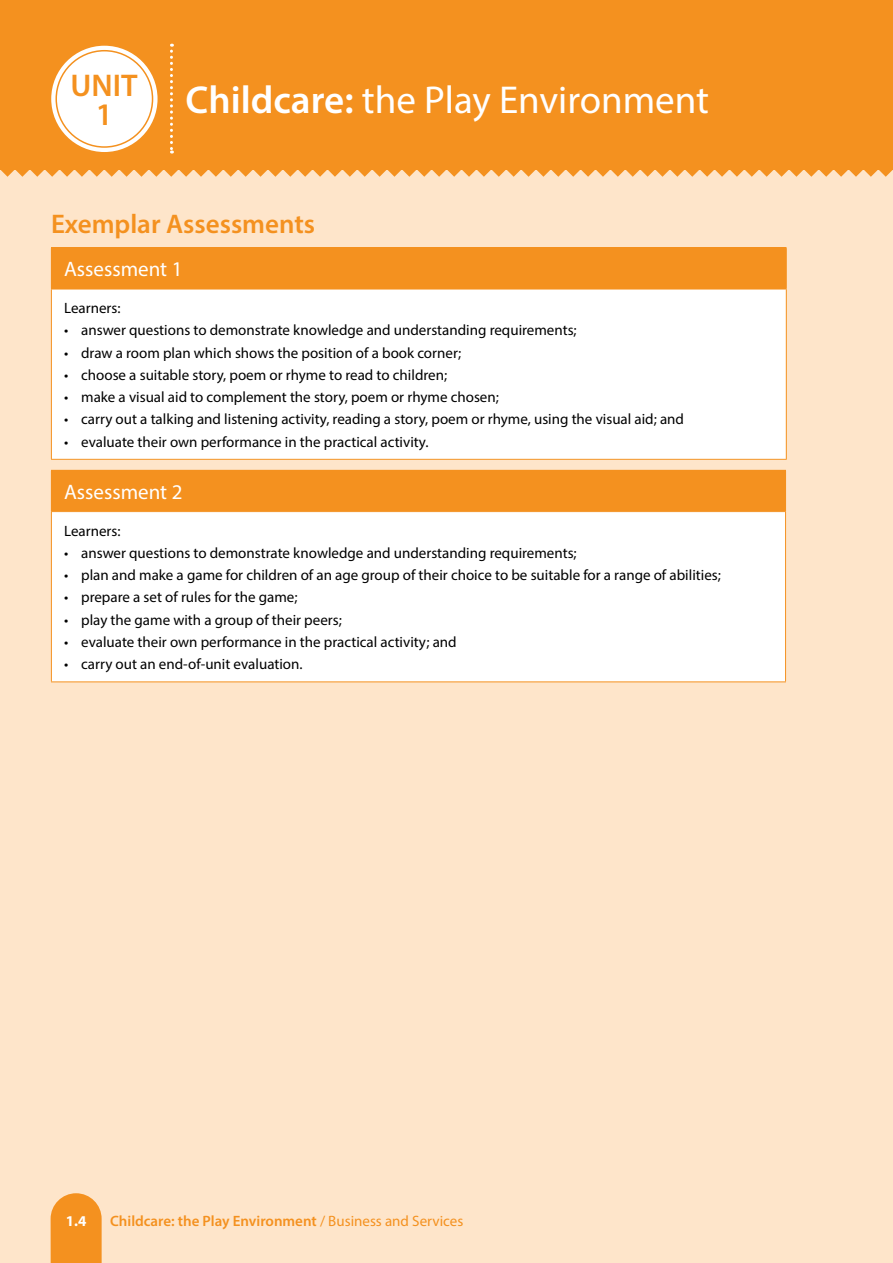
<style>
.page{position:relative;width:893px;height:1263px;background:#fee5ca}
.page>*{position:absolute;margin:0;border:0;box-sizing:border-box;transform-origin:0 0}
.t1{font:39px "Myriad Pro";color:#fff}
.t2{font:600 31.5px/28.5px "Myriad Pro";color:#f4911f;text-align:center}
.t3{font:600 27px "Myriad Pro";color:#f4911f}
.t4{font:21px "Myriad Pro";color:#fff}
.t5{font:15px "Myriad Pro";color:#000}
.t6{font:600 15px "Myriad Pro";color:#f4911f}
.t7{font:700 15px "Myriad Pro";color:#fff}
.s1{font-weight:600}
.s2{font-weight:400}
</style>
<div class="page">
<div style="left:0;top:0;width:893px;height:169px;background:#f4911f"></div>
<div style="left:51px;top:46px;width:107px;height:106px;background:#fff;border-radius:50%"></div>
<svg style="left:170px;top:44px;width:3px;height:110px"></svg>
<svg style="left:0;top:169px;width:893px;height:8px"></svg>
<div style="left:55px;top:50px;width:98px;height:98px;border:2px solid #f4911f;border-radius:50%"></div>
<svg style="left:51px;top:1193px;width:51px;height:70px;background:#f4982d"></svg>
<div style="left:51px;top:248px;width:735px;height:41px;background:#f4911f"></div>
<div style="left:51px;top:289px;width:735px;height:170px;background:#fff"></div>
<hr style="left:51px;top:247px;width:736px;height:1px;background:#f4911f">
<hr style="left:786px;top:248px;width:1px;height:41px;background:#f4911f">
<hr style="left:51px;top:289px;width:736px;height:1px;background:#f4911f">
<hr style="left:51px;top:289px;width:1px;height:170px;background:#f4911f">
<hr style="left:786px;top:289px;width:1px;height:170px;background:#f4911f">
<hr style="left:51px;top:459px;width:736px;height:1px;background:#f4911f">
<div style="left:51px;top:470px;width:734px;height:42px;background:#f4911f"></div>
<div style="left:51px;top:512px;width:734px;height:170px;background:#fff"></div>
<hr style="left:51px;top:470px;width:735px;height:1px;background:#f4911f">
<hr style="left:785px;top:471px;width:1px;height:40px;background:#f4911f">
<hr style="left:51px;top:511px;width:735px;height:1px;background:#f4911f">
<hr style="left:51px;top:512px;width:1px;height:169px;background:#f4911f">
<hr style="left:785px;top:512px;width:1px;height:169px;background:#f4911f">
<hr style="left:51px;top:681px;width:735px;height:1px;background:#f4911f">
<h2 class="t2" style="left:71px;top:71px;width:69px">UNIT<br>1</h2>
<h1 class="t1" style="left:186px;top:76px;width:525px"><span class="s1">Childcare:</span> the Play Environment</h1>
<h3 class="t3" style="left:51px;top:207px;width:266px">Exemplar Assessments</h3>
<h3 class="t4" style="left:64px;top:256px;width:120px">Assessment 1</h3>
<p class="t5" style="left:64px;top:299px;width:58px">Learners:</p>
<p class="t5" style="left:64px;top:321px;width:514px">• answer questions to demonstrate knowledge and understanding requirements;</p>
<p class="t5" style="left:64px;top:343px;width:398px">• draw a room plan which shows the position of a book corner;</p>
<p class="t5" style="left:64px;top:365px;width:384px">• choose a suitable story, poem or rhyme to read to children;</p>
<p class="t5" style="left:64px;top:388px;width:436px">• make a visual aid to complement the story, poem or rhyme chosen;</p>
<p class="t5" style="left:64px;top:410px;width:621px">• carry out a talking and listening activity, reading a story, poem or rhyme, using the visual aid; and</p>
<p class="t5" style="left:64px;top:432px;width:366px">• evaluate their own performance in the practical activity.</p>
<h3 class="t4" style="left:64px;top:479px;width:120px">Assessment 2</h3>
<p class="t5" style="left:64px;top:521px;width:58px">Learners:</p>
<p class="t5" style="left:64px;top:543px;width:514px">• answer questions to demonstrate knowledge and understanding requirements;</p>
<p class="t5" style="left:64px;top:566px;width:658px">• plan and make a game for children of an age group of their choice to be suitable for a range of abilities;</p>
<p class="t5" style="left:64px;top:588px;width:235px">• prepare a set of rules for the game;</p>
<p class="t5" style="left:64px;top:610px;width:279px">• play the game with a group of their peers;</p>
<p class="t5" style="left:64px;top:632px;width:394px">• evaluate their own performance in the practical activity; and</p>
<p class="t5" style="left:64px;top:655px;width:240px">• carry out an end-of-unit evaluation.</p>
<p class="t7" style="left:66px;top:1211px;width:22px">1.4</p>
<p class="t6" style="left:110px;top:1211px;width:355px">Childcare: the Play Environment <span class="s2">/ Business and Services</span></p>
</div>
